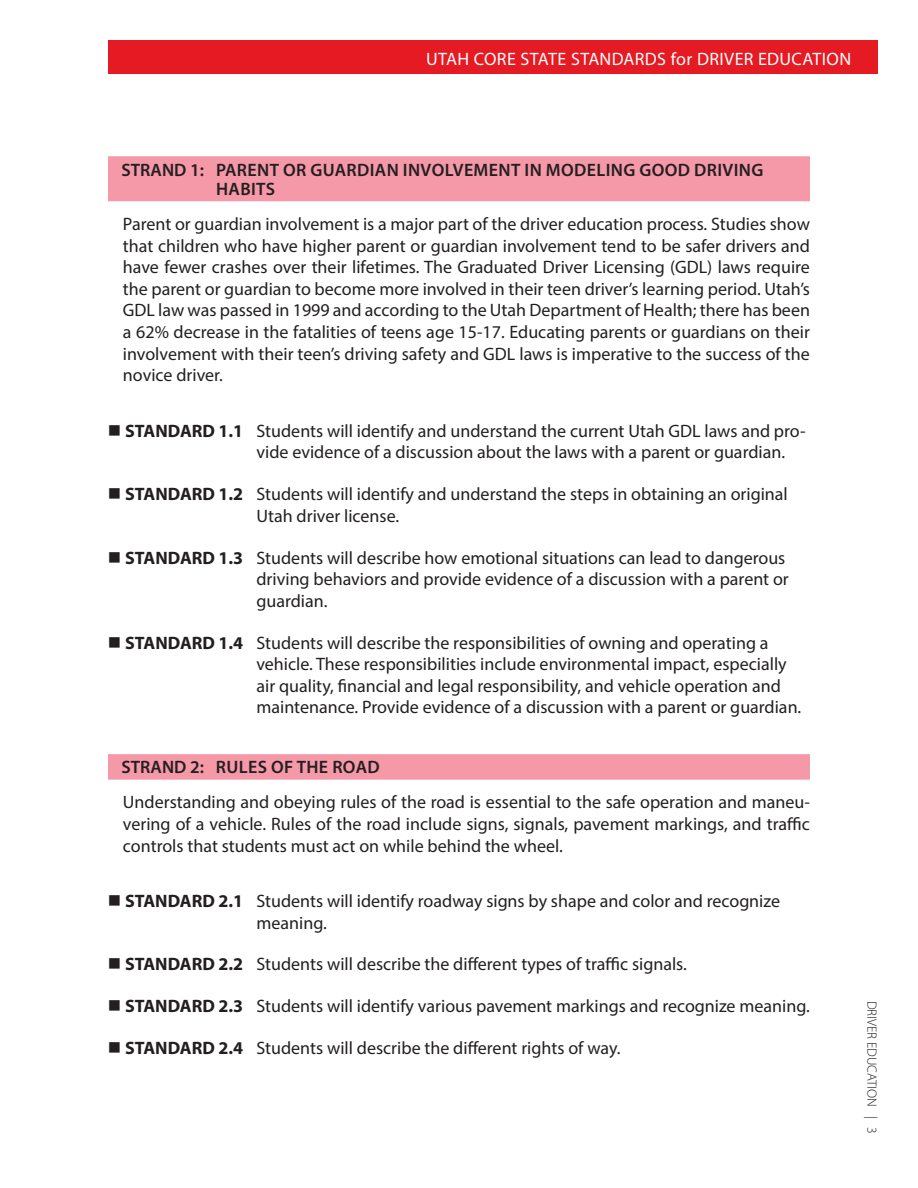
<style>
.page{position:relative;width:918px;height:1188px;background:#fff}
.page>*{position:absolute;margin:0;border:0;box-sizing:border-box;transform-origin:0 0}
.t1{font:18px/21.6px "Myriad Pro";color:#231f20}
.t2{font:600 18px/19.5px "Myriad Pro";letter-spacing:.02em;color:#231f20}
.t3{font:18px "Myriad Pro";letter-spacing:.02em;color:#fff}
.t4{font:300 13.5px "Myriad Pro";color:#231f20}
.s1{font-weight:700}
</style>
<div class="page">
<div style="left:108px;top:40px;width:770px;height:34px;background:#e51a23"></div>
<div style="left:108px;top:754px;width:702px;height:26px;background:#f598a8"></div>
<div style="left:108px;top:176px;width:702px;height:25px;background:#f598a8"></div>
<div style="left:108px;top:156px;width:702px;height:26px;background:#f598a8"></div>
<p class="t3" style="left:426px;top:47px;width:427px">UTAH CORE STATE STANDARDS for DRIVER EDUCATION</p>
<p class="t2" style="left:216px;top:159px;width:549px;text-indent:-95px">STRAND 1: PARENT OR GUARDIAN INVOLVEMENT IN MODELING GOOD DRIVING<br>HABITS</p>
<p class="t1" style="left:123px;top:213px;width:689px;text-align:justify">Parent or guardian involvement is a major part of the driver education process. Studies show that children who have higher parent or guardian involvement tend to be safer drivers and have fewer crashes over their lifetimes. The Graduated Driver Licensing (GDL) laws require the parent or guardian to become more involved in their teen driver’s learning period. Utah’s GDL law was passed in 1999 and according to the Utah Department of Health; there has been a 62% decrease in the fatalities of teens age 15-17. Educating parents or guardians on their involvement with their teen’s driving safety and GDL laws is imperative to the success of the novice driver.</p>
<p class="t1" style="left:256px;top:420px;width:551px;text-indent:-131px"><span class="s1">STANDARD 1.1</span> Students will identify and understand the current Utah GDL laws and pro&shy;vide evidence of a discussion about the laws with a parent or guardian.</p>
<p class="t1" style="left:256px;top:483px;width:533px;text-indent:-131px"><span class="s1">STANDARD 1.2</span> Students will identify and understand the steps in obtaining an original<br>Utah driver license.</p>
<p class="t1" style="left:256px;top:546px;width:534px;text-indent:-131px"><span class="s1">STANDARD 1.3</span> Students will describe how emotional situations can lead to dangerous driving behaviors and provide evidence of a discussion with a parent or guardian.</p>
<p class="t1" style="left:256px;top:631px;width:546px;text-indent:-131px"><span class="s1">STANDARD 1.4</span> Students will describe the responsibilities of owning and operating a vehicle. These responsibilities include environmental impact, especially air quality, fnancial and legal responsibility, and vehicle operation and maintenance. Provide evidence of a discussion with a parent or guardian.</p>
<p class="t2" style="left:121px;top:757px;width:260px">STRAND 2: RULES OF THE ROAD</p>
<p class="t1" style="left:123px;top:791px;width:689px;text-align:justify">Understanding and obeying rules of the road is essential to the safe operation and maneu&shy;vering of a vehicle. Rules of the road include signs, signals, pavement markings, and trafc controls that students must act on while behind the wheel.</p>
<p class="t1" style="left:256px;top:890px;width:525px;text-indent:-131px"><span class="s1">STANDARD 2.1</span> Students will identify roadway signs by shape and color and recognize meaning.</p>
<p class="t1" style="left:125px;top:953px;width:563px"><span class="s1">STANDARD 2.2</span> Students will describe the diferent types of trafc signals.</p>
<p class="t1" style="left:125px;top:995px;width:686px"><span class="s1">STANDARD 2.3</span> Students will identify various pavement markings and recognize meaning.</p>
<p class="t1" style="left:125px;top:1037px;width:497px"><span class="s1">STANDARD 2.4</span> Students will describe the diferent rights of way.</p>
<p class="t4" style="left:880px;top:1001px;width:135px;rotate:90deg">DRIVER EDUCATION | 3</p>
</div>
